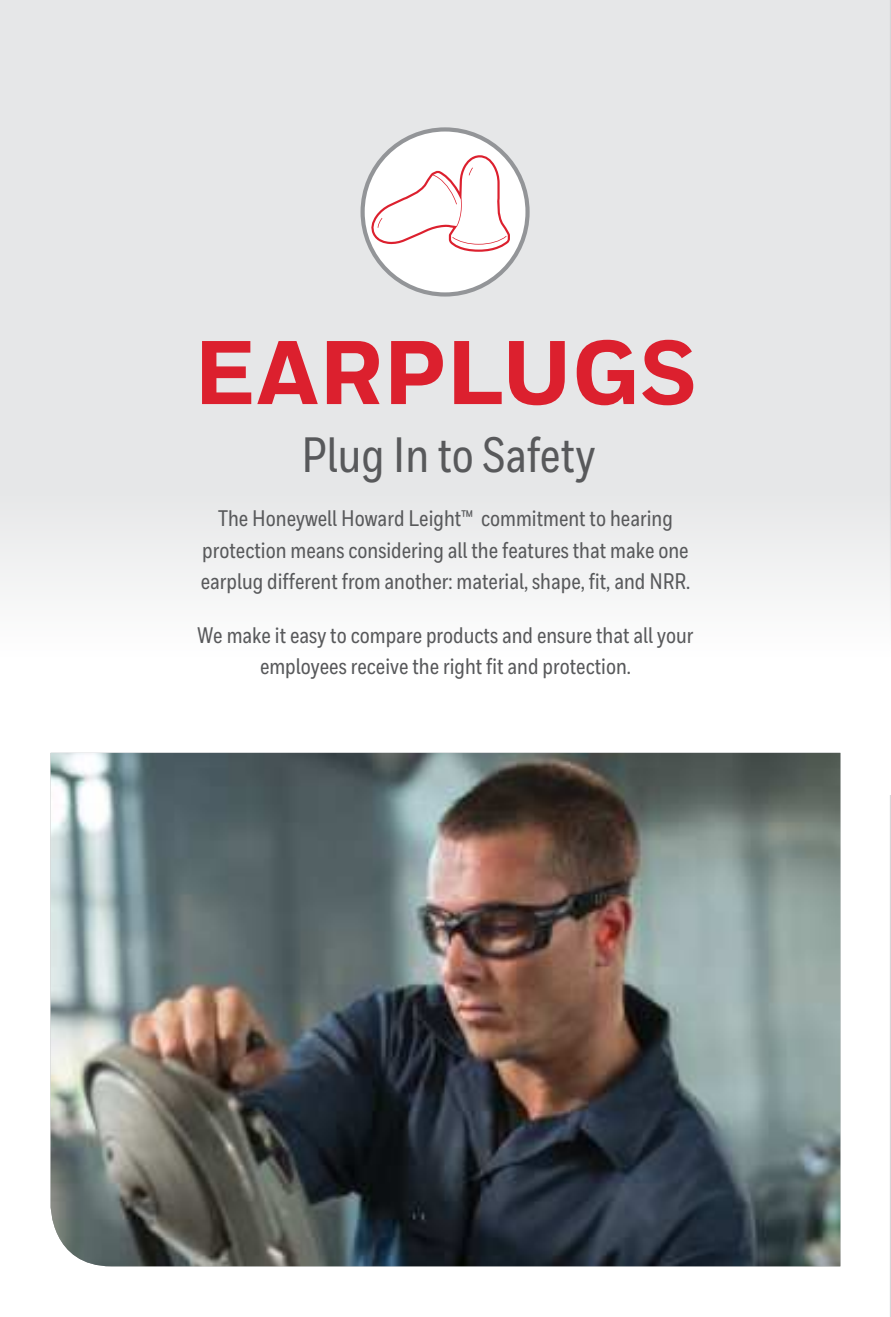
<style>
.page{position:relative;width:891px;height:1317px;background:#fff}
.page>*{position:absolute;margin:0;border:0;box-sizing:border-box;transform-origin:0 0}
.t1{font:800 90px "Honeywell Sans";color:#dc202e}
.t2{font:500 49.5px "Honeywell Cond";color:#58595b}
.t3{font:500 22.5px/31.5px "Honeywell Cond";color:#58595b;text-align:center}
</style>
<div class="page">
<div style="left:0;top:0;width:891px;height:711px;background:#e6e7e8"></div>
<div style="left:363px;top:129px;width:165px;height:165px;background:#fff;border-radius:50%"></div>
<div style="left:361px;top:127px;width:169px;height:169px;border:4px solid #939598;border-radius:50%"></div>
<svg style="left:370px;top:155px;width:140px;height:97px"></svg>
<hr style="left:890px;top:0;width:1px;height:1316px;background:#d6d6d9">
<div style="left:0;top:450px;width:891px;height:344px;background:linear-gradient(to bottom,#e6e7e8,#fff)"></div>
<img style="left:51px;top:752px;width:789px;height:514px">
<h1 class="t1" style="left:194px;top:320px;width:505px">EARPLUGS</h1>
<h2 class="t2" style="left:301px;top:436px;width:295px">Plug In to Safety</h2>
<p class="t3" style="left:201px;top:504px;width:491px">The Honeywell Howard Leight™ commitment to hearing protection means considering all the features that make one earplug different from another: material, shape, fit, and NRR.</p>
<p class="t3" style="left:198px;top:621px;width:497px">We make it easy to compare products and ensure that all your employees receive the right fit and protection.</p>
</div>
